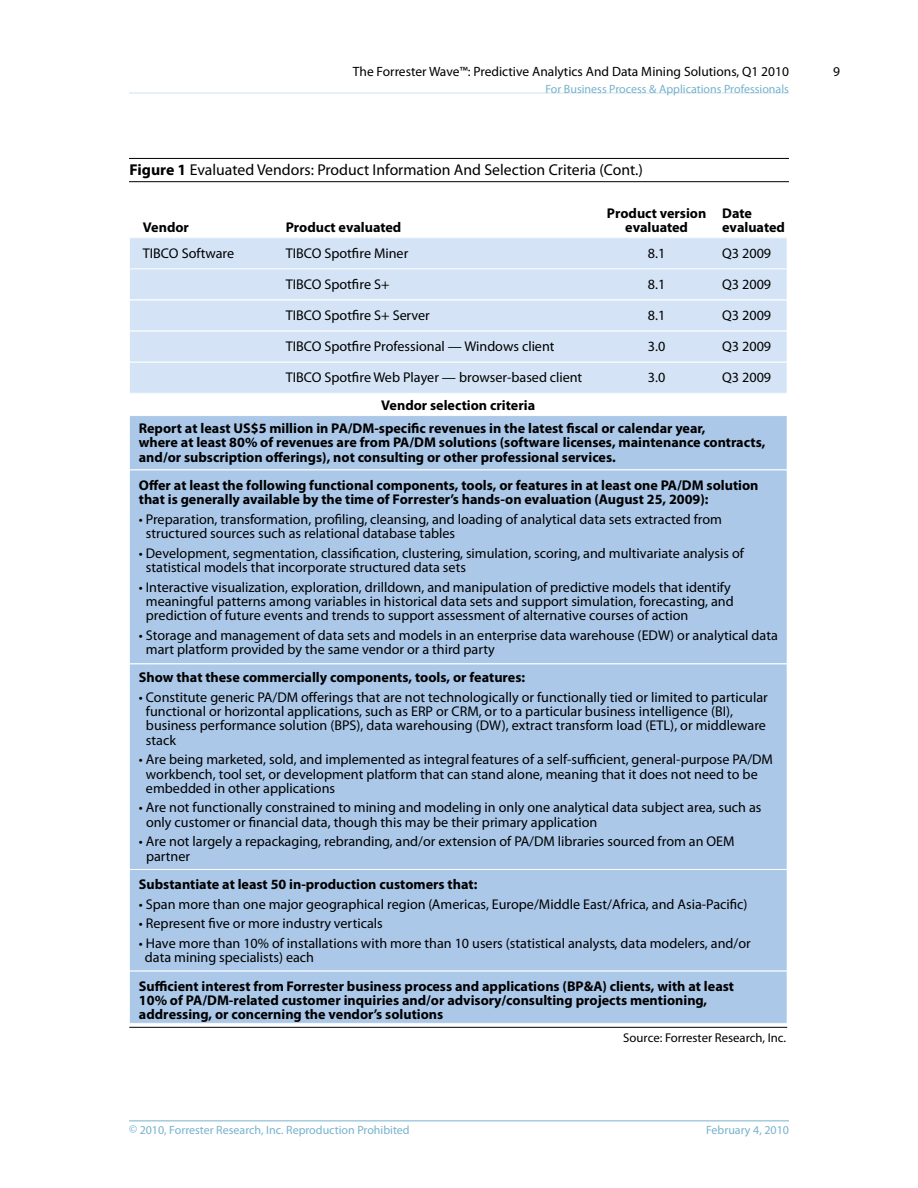
<style>
.page{position:relative;width:918px;height:1188px;background:#fff}
.page>*{position:absolute;margin:0;border:0;box-sizing:border-box;transform-origin:0 0}
.t1{font:15.75px "Myriad Pro";color:#000}
.t2{font:14.1px/14.1px "Myriad Pro";color:#000}
.t3{font:700 14.1px/14.1px "Myriad Pro";color:#000}
.t4{font:13.5px "Myriad Pro";color:#000}
.t5{font:12.75px "Myriad Pro";color:#000}
.t6{font:12px "Myriad Pro";color:#77b2cd}
.s1{font-weight:700}
</style>
<div class="page">
<hr style="left:129px;top:1120px;width:660px;height:1px;background:#77b2cd">
<hr style="left:129px;top:93px;width:660px;height:1px;background:#cfe4ed">
<hr style="left:129px;top:158px;width:660px;height:1px;background:#000">
<hr style="left:129px;top:181px;width:660px;height:1px;background:#000">
<hr style="left:129px;top:1027px;width:658px;height:1px;background:#000">
<div style="left:129px;top:971px;width:658px;height:52px;background:#abc8e9"></div>
<div style="left:129px;top:971px;width:659px;height:53px;border:1px solid #fff"></div>
<div style="left:129px;top:869px;width:658px;height:102px;background:#abc8e9"></div>
<div style="left:129px;top:869px;width:659px;height:102px;border:1px solid #fff"></div>
<div style="left:129px;top:238px;width:658px;height:31px;background:#d4e4f6"></div>
<div style="left:129px;top:269px;width:658px;height:31px;background:#d4e4f6"></div>
<div style="left:129px;top:268px;width:659px;height:32px;border:1px solid #fff"></div>
<div style="left:129px;top:300px;width:658px;height:31px;background:#d4e4f6"></div>
<div style="left:129px;top:300px;width:659px;height:31px;border:1px solid #fff"></div>
<div style="left:129px;top:331px;width:658px;height:31px;background:#d4e4f6"></div>
<div style="left:129px;top:331px;width:659px;height:32px;border:1px solid #fff"></div>
<div style="left:129px;top:362px;width:658px;height:31px;background:#d4e4f6"></div>
<div style="left:129px;top:362px;width:659px;height:32px;border:1px solid #fff"></div>
<div style="left:129px;top:416px;width:658px;height:54px;background:#abc8e9"></div>
<div style="left:129px;top:415px;width:659px;height:55px;border:1px solid #fff"></div>
<div style="left:129px;top:470px;width:658px;height:194px;background:#abc8e9"></div>
<div style="left:129px;top:470px;width:659px;height:194px;border:1px solid #fff"></div>
<div style="left:129px;top:664px;width:658px;height:205px;background:#abc8e9"></div>
<div style="left:129px;top:664px;width:659px;height:206px;border:1px solid #fff"></div>
<p class="t4" style="left:353px;top:64px;width:438px">The Forrester Wave™: Predictive Analytics And Data Mining Solutions, Q1 2010</p>
<p class="t6" style="left:545px;top:82px;width:245px">For Business Process &amp; Applications Professionals</p>
<p class="t1" style="left:130px;top:161px;width:515px"><span class="s1">Figure 1</span> Evaluated Vendors: Product I nformation And Selection Criteria (Cont.)</p>
<p class="t3" style="left:143px;top:220px;width:48px">Vendor</p>
<p class="t2" style="left:143px;top:246px;width:93px">TIBCO Software</p>
<p class="t3" style="left:286px;top:220px;width:117px">Product evaluated</p>
<p class="t2" style="left:286px;top:246px;width:124px">TIBCO Spotfire Miner</p>
<p class="t2" style="left:286px;top:277px;width:105px">TIBCO Spotfire S+</p>
<p class="t2" style="left:286px;top:308px;width:146px">TIBCO Spotfire S+ Server</p>
<p class="t2" style="left:286px;top:340px;width:270px">TIBCO Spotfire Professional — Windows client</p>
<p class="t2" style="left:286px;top:371px;width:298px">TIBCO Spotfire Web Player — browser-based client</p>
<p class="t3" style="left:607px;top:206px;width:101px;text-align:center">Product version evaluated</p>
<p class="t2" style="left:648px;top:246px;width:19px">8.1</p>
<p class="t2" style="left:648px;top:277px;width:19px">8.1</p>
<p class="t2" style="left:648px;top:308px;width:19px">8.1</p>
<p class="t2" style="left:648px;top:340px;width:19px">3.0</p>
<p class="t2" style="left:648px;top:371px;width:19px">3.0</p>
<p class="t3" style="left:722px;top:206px;width:64px">Date evaluated</p>
<p class="t2" style="left:722px;top:246px;width:51px">Q3 2009</p>
<p class="t2" style="left:722px;top:277px;width:51px">Q3 2009</p>
<p class="t2" style="left:722px;top:308px;width:51px">Q3 2009</p>
<p class="t2" style="left:722px;top:340px;width:51px">Q3 2009</p>
<p class="t2" style="left:722px;top:371px;width:51px">Q3 2009</p>
<p class="t3" style="left:139px;top:393px;width:568px;line-height:23.7px;text-indent:242px">Vendor selection criteria<br>Report at least US$5 million in PA/DM-specific revenues in the latest fiscal or calendar year,</p>
<p class="t3" style="left:139px;top:436px;width:628px">where at least 80% of revenues are from PA/DM solutions (software licenses, maintenance contracts, and/or subscription offerings), not consulting or other professional services.</p>
<p class="t3" style="left:139px;top:478px;width:621px">Offer at least the following functional components, tools, or features in at least one PA/DM solution that is generally available by the time of Forrester’s hands-on evaluation (August 25, 2009):</p>
<p class="t2" style="left:146px;top:512px;width:578px;text-indent:-7px">• Preparation, transformation, profiling, cleansing, and loading of analytical data sets extracted from structured sources such as relational database tables</p>
<p class="t2" style="left:146px;top:546px;width:600px;text-indent:-7px">• Development, segmentation, classification, clustering, simulation, scoring, and multivariate analysis of statistical models that incorporate structured data sets</p>
<p class="t2" style="left:146px;top:580px;width:589px;text-indent:-7px">• Interactive visualization, exploration, drilldown, and manipulation of predictive models that identify meaningful patterns among variables in historical data sets and support simulation, forecasting, and prediction of future events and trends to support assessment of alternative courses of action</p>
<p class="t2" style="left:146px;top:628px;width:633px;text-indent:-7px">• Storage and management of data sets and models in an enterprise data warehouse (EDW) or analytical data mart platform provided by the same vendor or a third party</p>
<p class="t3" style="left:139px;top:671px;width:388px">Show that these commercially components, tools, or features:</p>
<p class="t2" style="left:146px;top:691px;width:623px;text-indent:-7px">• Constitute generic PA/DM offerings that are not technologically or functionally tied or limited to particular functional or horizontal applications, such as ERP or CRM, or to a particular business intelligence (BI), business performance solution (BPS), data warehousing (DW), extract transform load (ETL), or middleware stack</p>
<p class="t2" style="left:146px;top:753px;width:629px;text-indent:-7px">• Are being marketed, sold, and implemented as integral features of a self-sufficient, general-purpose PA/DM workbench, tool set, or development platform that can stand alone, meaning that it does not need to be embedded in other applications</p>
<p class="t2" style="left:146px;top:801px;width:617px;text-indent:-7px">• Are not functionally constrained to mining and modeling in only one analytical data subject area, such as only customer or financial data, though this may be their primary application</p>
<p class="t2" style="left:146px;top:835px;width:590px;text-indent:-7px">• Are not largely a repackaging, rebranding, and/or extension of PA/DM libraries sourced from an OEM partner</p>
<p class="t3" style="left:139px;top:877px;width:340px">Substantiate at least 50 in-production customers that:</p>
<p class="t2" style="left:139px;top:897px;width:610px">• Span more than one major geographical region (Americas, Europe/Middle East/Africa, and Asia-Pacific)</p>
<p class="t2" style="left:139px;top:917px;width:245px">• Represent five or more industry verticals</p>
<p class="t2" style="left:145px;top:937px;width:607px;text-indent:-6px">• Have more than 10% of installations with more than 10 users (statistical analysts, data modelers, and/or data mining specialists) each</p>
<p class="t3" style="left:139px;top:979px;width:597px">Sufficient interest from Forrester business process and applications (BP&amp;A) clients, with at least<br>10% of PA/DM-related customer inquiries and/or advisory/consulting projects mentioning, addressing, or concerning the vendor’s solutions</p>
<p class="t5" style="left:623px;top:1030px;width:165px">Source: Forrester Research, Inc.</p>
<p class="t6" style="left:129px;top:1123px;width:282px">© 2010, Forrester Research, I nc. Reproduction Prohibited</p>
<p class="t6" style="left:706px;top:1123px;width:84px">February 4, 2010</p>
<p class="t4" style="left:833px;top:64px;width:8px">9</p>
</div>
